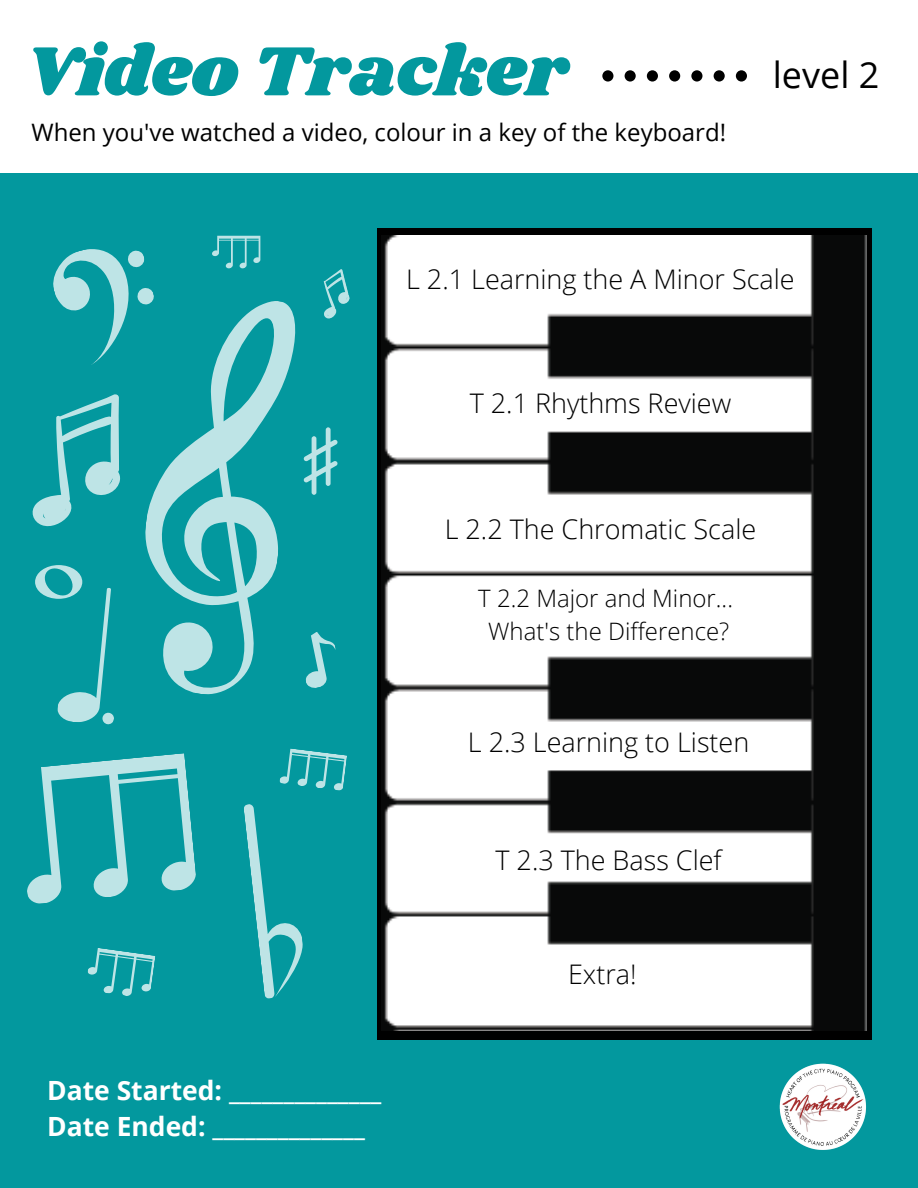
<style>
.page{position:relative;width:918px;height:1188px;background:#03989e}
.page>*{position:absolute;margin:0;border:0;box-sizing:border-box;transform-origin:0 0}
.t1{font:72px "Shrikhand";color:#03989e}
.t2{font:36px "Open Sans";color:#000}
.t3{font:300 27px "Open Sans";color:#000}
.t4{font:700 26.55px "Open Sans";color:#fff}
.t5{font:24px "Open Sans";color:#000}
.t6{font:300 24px "Open Sans";color:#000}
</style>
<div class="page">
<div style="left:378px;top:228px;width:494px;height:812px;background:#000"></div>
<img style="left:384px;top:236px;width:483px;height:795px">
<div style="left:0;top:0;width:918px;height:173px;background:#fff"></div>
<svg style="left:602px;top:70px;width:145px;height:12px"></svg>
<svg style="left:145px;top:301px;width:159px;height:394px"></svg>
<svg style="left:53px;top:249px;width:103px;height:121px"></svg>
<svg style="left:32px;top:394px;width:88px;height:133px"></svg>
<svg style="left:296px;top:629px;width:40px;height:61px"></svg>
<svg style="left:212px;top:236px;width:48px;height:32px"></svg>
<svg style="left:102px;top:712px;width:12px;height:13px"></svg>
<svg style="left:304px;top:427px;width:34px;height:68px"></svg>
<svg style="left:35px;top:565px;width:76px;height:160px"></svg>
<svg style="left:323px;top:269px;width:27px;height:50px"></svg>
<svg style="left:27px;top:753px;width:169px;height:151px"></svg>
<svg style="left:244px;top:804px;width:59px;height:195px"></svg>
<svg style="left:279px;top:748px;width:68px;height:43px"></svg>
<svg style="left:87px;top:948px;width:69px;height:48px"></svg>
<img style="left:780px;top:1064px;width:87px;height:86px">
<p class="t1" style="left:25px;top:22px;width:545px">Video Tracker</p>
<p class="t5" style="left:32px;top:115px;width:696px">When you've watched a video, colour in a key of the keyboard!</p>
<p class="t2" style="left:773px;top:50px;width:108px">level 2</p>
<p class="t3" style="left:406px;top:260px;width:390px">L 2.1 Learning the A Minor Scale</p>
<p class="t3" style="left:470px;top:385px;width:263px">T 2.1 Rhythms Review</p>
<p class="t3" style="left:445px;top:510px;width:313px">L 2.2 The Chromatic Scale</p>
<p class="t6" style="left:478px;top:582px;width:256px">T 2.2 Major and Minor...</p>
<p class="t6" style="left:488px;top:614px;width:243px">What's the Difference?</p>
<p class="t3" style="left:468px;top:724px;width:283px">L 2.3 Learning to Listen</p>
<p class="t3" style="left:496px;top:841px;width:228px">T 2.3 The Bass Clef</p>
<p class="t4" style="left:47px;top:1071px;width:336px">Date Started: ______________</p>
<p class="t4" style="left:47px;top:1108px;width:319px">Date Ended: ______________</p>
<p class="t3" style="left:568px;top:955px;width:70px">Extra!</p>
</div>
